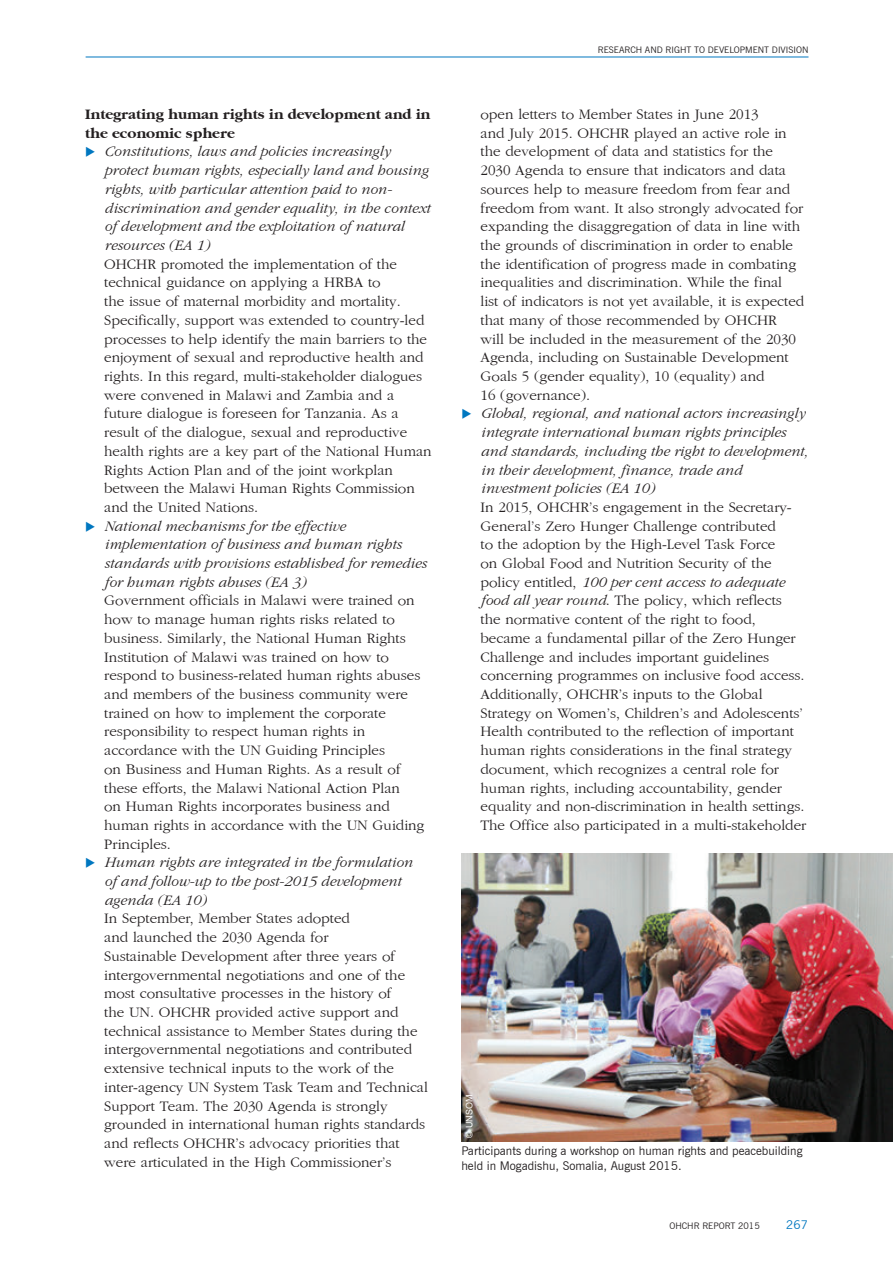
<style>
.page{position:relative;width:893px;height:1263px;background:#fff}
.page>*{position:absolute;margin:0;border:0;box-sizing:border-box;transform-origin:0 0}
.t1{font:15px/18.8px "Gatineau Plain";color:#231f20}
.t2{font:italic 15px/18.8px "Gatineau";color:#231f20}
.t3{font:700 15px/18.8px "Gatineau";color:#231f20}
.t4{font:12px/14.4px "News Gothic BT";color:#231f20}
.t5{font:12px "News Gothic BT";color:#0077c0}
.t6{font:9px "News Gothic BT";color:#231f20}
.t7{font:9px "Arial";color:#fff}
.s1{color:#0077c0}
.s2{font-family:"Gatineau Plain";font-style:normal}
.s3{font-family:"Gatineau";font-style:italic}
</style>
<div class="page">
<hr style="left:86px;top:57px;width:722px;height:1px;background:#0077c0">
<img style="left:462px;top:854px;width:431px;height:287px">
<p class="t3" style="left:85px;top:105px;width:347px">Integrating human rights in development and in the economic sphere</p>
<p class="t2" style="left:104px;top:143px;width:328px;text-indent:-19px"><span class="s1">◆</span> Constitutions, laws and policies increasingly protect human rights, especially land and housing rights, with particular attention paid to non&shy;discrimination and gender equality, in the context of development and the exploitation of natural resources (EA 1)</p>
<p class="t1" style="left:104px;top:255px;width:329px">OHCHR promoted the implementation of the technical guidance on applying a HRBA to<br>the issue of maternal morbidity and mortality.<br>Specifically, support was extended to country-led processes to help identify the main barriers to the enjoyment of sexual and reproductive health and rights. In this regard, multi-stakeholder dialogues were convened in Malawi and Zambia and a future dialogue is foreseen for Tanzania. As a result of the dialogue, sexual and reproductive health rights are a key part of the National Human Rights Action Plan and of the joint workplan between the Malawi Human Rights Commission and the United Nations.</p>
<p class="t2" style="left:104px;top:517px;width:324px;text-indent:-19px"><span class="s1">◆</span> National mechanisms for the effective implementation of business and human rights standards with provisions established for remedies for human rights abuses (EA 3)</p>
<p class="t1" style="left:104px;top:592px;width:322px">Government officials in Malawi were trained on how to manage human rights risks related to business. Similarly, the National Human Rights Institution of Malawi was trained on how to respond to business-related human rights abuses and members of the business community were trained on how to implement the corporate responsibility to respect human rights in accordance with the UN Guiding Principles<br>on Business and Human Rights. As a result of these efforts, the Malawi National Action Plan<br>on Human Rights incorporates business and human rights in accordance with the UN Guiding Principles.</p>
<p class="t2" style="left:104px;top:853px;width:310px;text-indent:-19px"><span class="s1">◆</span> Human rights are integrated in the formulation of and follow-up to the post-2015 development agenda (EA 10)</p>
<p class="t1" style="left:104px;top:910px;width:325px">In September, Member States adopted<br>and launched the 2030 Agenda for<br>Sustainable Development after three years of intergovernmental negotiations and one of the most consultative processes in the history of<br>the UN. OHCHR provided active support and technical assistance to Member States during the intergovernmental negotiations and contributed extensive technical inputs to the work of the inter-agency UN System Task Team and Technical Support Team. The 2030 Agenda is strongly grounded in international human rights standards and reflects OHCHR’s advocacy priorities that were articulated in the High Commissioner’s</p>
<p class="t6" style="left:598px;top:44px;width:212px">RESEARCH AND RIGHT TO DEVELOPMENT DIVISION</p>
<p class="t1" style="left:480px;top:105px;width:325px">open letters to Member States in June 2013<br>and July 2015. OHCHR played an active role in the development of data and statistics for the 2030 Agenda to ensure that indicators and data sources help to measure freedom from fear and freedom from want. It also strongly advocated for expanding the disaggregation of data in line with the grounds of discrimination in order to enable the identification of progress made in combating inequalities and discrimination. While the final<br>list of indicators is not yet available, it is expected that many of those recommended by OHCHR<br>will be included in the measurement of the 2030<br>Agenda, including on Sustainable Development Goals 5 (gender equality), 10 (equality) and<br>16 (governance).</p>
<p class="t2" style="left:480px;top:404px;width:329px;text-indent:-19px"><span class="s1">◆</span> Global, regional, and national actors increasingly integrate international human rights principles and standards, including the right to development, in their development, finance, trade and investment policies (EA 10)</p>
<p class="t1" style="left:480px;top:498px;width:313px">In 2015, OHCHR’s engagement in the Secretary-General’s Zero Hunger Challenge contributed to the adoption by the High-Level Task Force on Global Food and Nutrition Security of the</p>
<p class="t2" style="left:480px;top:573px;width:306px"><span class="s2">policy entitled,</span> 100 per cent access to adequate</p>
<p class="t1" style="left:480px;top:592px;width:327px"><span class="s3">food all year round</span>. The policy, which reflects<br>the normative content of the right to food, became a fundamental pillar of the Zero Hunger Challenge and includes important guidelines concerning programmes on inclusive food access.<br>Additionally, OHCHR’s inputs to the Global Strategy on Women’s, Children’s and Adolescents’ Health contributed to the reflection of important human rights considerations in the final strategy document, which recognizes a central role for human rights, including accountability, gender equality and non-discrimination in health settings.<br>The Office also participated in a multi-stakeholder</p>
<p class="t7" style="left:463px;top:1137px;width:44px;rotate:-90deg">© UNSOM</p>
<p class="t4" style="left:461px;top:1143px;width:343px">Participants during a workshop on human rights and peacebuilding held in Mogadishu, Somalia, August 2015.</p>
<p class="t6" style="left:669px;top:1220px;width:92px">OHCHR REPORT 2015</p>
<p class="t5" style="left:786px;top:1217px;width:23px">267</p>
</div>
